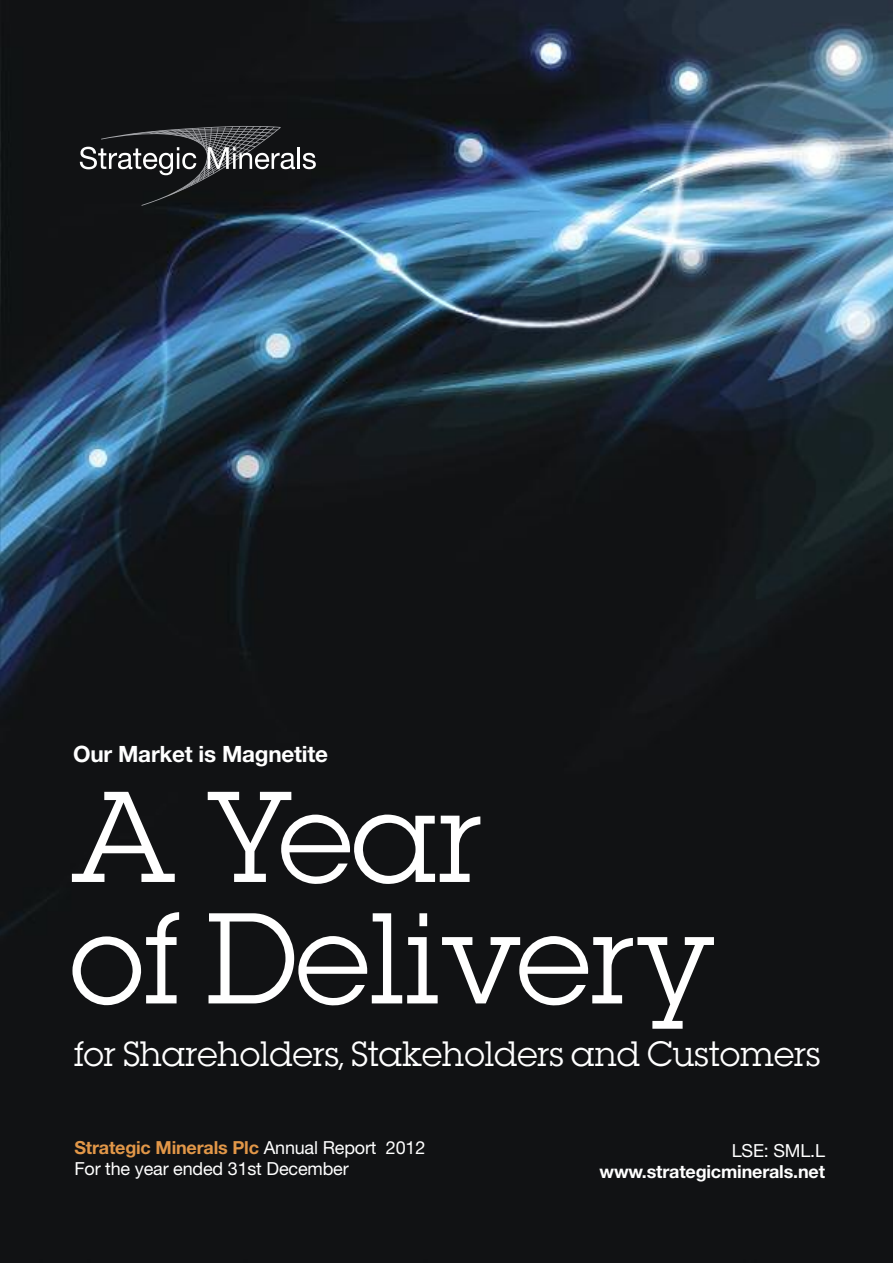
<style>
.page{position:relative;width:893px;height:1263px;background:#fff}
.page>*{position:absolute;margin:0;border:0;box-sizing:border-box;transform-origin:0 0}
.t1{font:115.5px/121.5px "Lubalin";letter-spacing:-.025em;color:#fff}
.t2{font:31.5px "Lubalin";letter-spacing:-.025em;color:#fff}
.t3{font:700 22.5px "Helvetica Neue";letter-spacing:-.01em;color:#fff}
.t4{font:18px/21px "Helvetica Neue";letter-spacing:-.01em;color:#fff}
.t5{font:700 18px "Helvetica Neue";letter-spacing:-.01em;color:#fff}
.s1{font-weight:700;color:#e29748}
</style>
<div class="page">
<img style="left:0;top:0;width:893px;height:1263px">
<svg style="left:80px;top:126px;width:215px;height:80px;background:#323335"></svg>
<hr style="left:297px;top:147px;width:3px;height:22px;background:#fff">
<svg style="left:303px;top:153px;width:13px;height:16px"></svg>
<p class="t3" style="left:73px;top:746px;width:256px">Our Market is Magnetite</p>
<h1 class="t1" style="left:68px;top:781px;width:650px">A Year<br>of Delivery</h1>
<h2 class="t2" style="left:73px;top:1037px;width:749px">for Shareholders, Stakeholders and Customers</h2>
<p class="t4" style="left:74px;top:1138px;width:352px"><span class="s1">Strategic Minerals Plc</span> Annual Report 2012<br>For the year ended 31st December</p>
<p class="t4" style="left:732px;top:1142px;width:95px">LSE: SML.L</p>
<p class="t5" style="left:600px;top:1165px;width:227px">www.strategicminerals.net</p>
</div>
